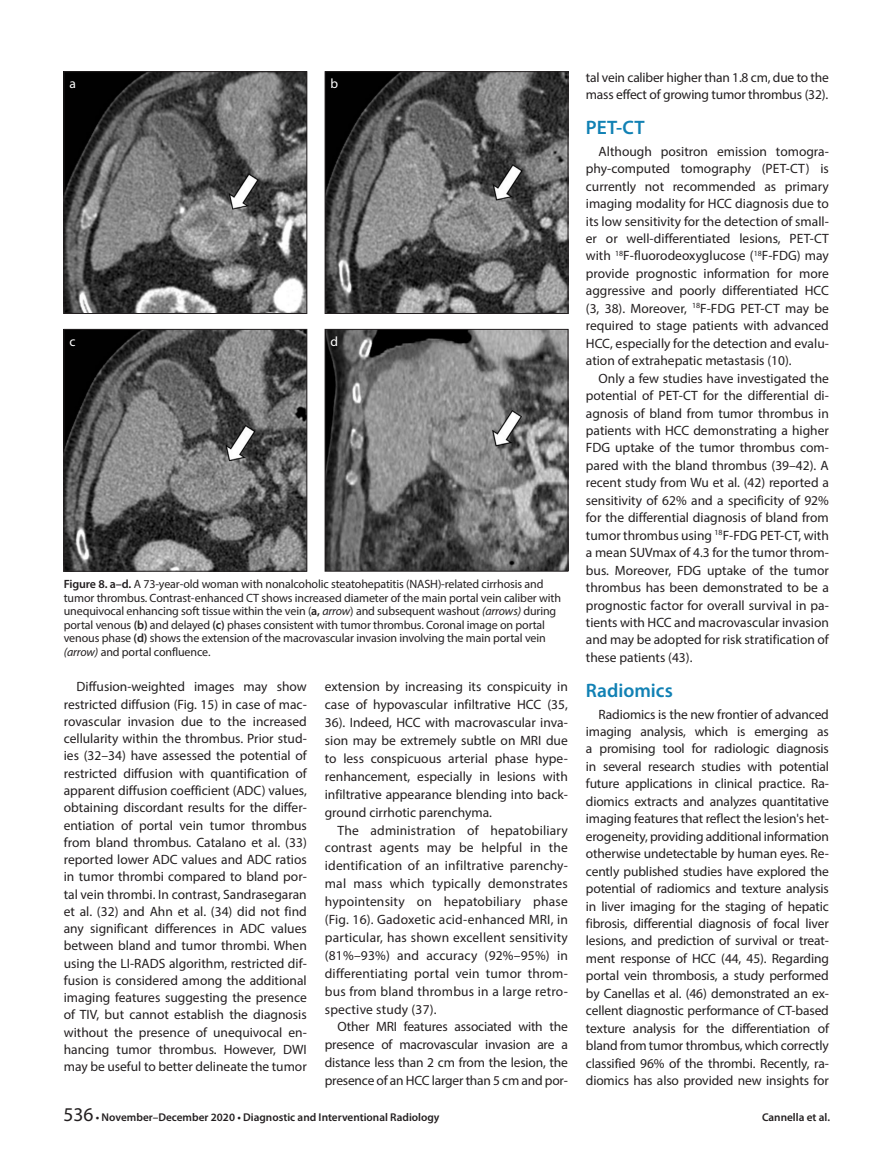
<style>
.page{position:relative;width:893px;height:1170px;background:#fff}
.page>*{position:absolute;margin:0;border:0;box-sizing:border-box;transform-origin:0 0}
.Heading_1{font:600 19.5px "Myriad Pro";color:#1181b4}
.t1{font:13.5px/17.4px "Myriad Pro";color:#231f20;text-align:justify}
.t2{font:13.5px "Myriad Pro";color:#fff}
.t3{font:12px/13.5px "Myriad Pro";letter-spacing:-.01em;color:#231f20}
.t4{font:600 11.25px "Myriad Pro";color:#231f20}
.s1{font-weight:600}
.s2{font-style:italic}
.s3{font-weight:400;font-size:19.5px}
</style>
<div class="page">
<img style="left:66px;top:331px;width:239px;height:238px">
<div style="left:64px;top:329px;width:243px;height:242px;border:1px solid #231f20"></div>
<img style="left:66px;top:73px;width:239px;height:238px">
<div style="left:64px;top:71px;width:243px;height:242px;border:1px solid #231f20"></div>
<img style="left:327px;top:331px;width:239px;height:238px">
<div style="left:325px;top:329px;width:243px;height:242px;border:1px solid #231f20"></div>
<img style="left:327px;top:73px;width:239px;height:238px">
<div style="left:325px;top:71px;width:243px;height:242px;border:1px solid #231f20"></div>
<p class="t2" style="left:70px;top:75px;width:8px">a</p>
<p class="t2" style="left:70px;top:333px;width:8px">c</p>
<p class="t2" style="left:330px;top:75px;width:9px">b</p>
<p class="t2" style="left:330px;top:333px;width:9px">d</p>
<p class="t3" style="left:64px;top:577px;width:499px"><span class="s1">Figure 8. a–d.</span> A 73-year-old woman with nonalcoholic steatohepatitis (NASH)-related cirrhosis and tumor thrombus. Contrast-enhanced CT shows increased diameter of the main portal vein caliber with unequivocal enhancing soft tissue within the vein (<span class="s1">a,</span> <span class="s2">arrow</span>) and subsequent washout <span class="s2">(arrows)</span> during portal venous <span class="s1">(b)</span> and delayed <span class="s1">(c)</span> phases consistent with tumor thrombus. Coronal image on portal venous phase <span class="s1">(d)</span> shows the extension of the macrovascular invasion involving the main portal vein <span class="s2">(arrow)</span> and portal confluence.</p>
<p class="t1" style="left:64px;top:678px;width:245px;text-indent:13px">Diffusion-weighted images may show restricted diffusion (Fig. 15) in case of mac&shy;rovascular invasion due to the increased cellularity within the thrombus. Prior stud&shy;ies (32–34) have assessed the potential of restricted diffusion with quantification of apparent diffusion coefficient (ADC) values, obtaining discordant results for the differ&shy;entiation of portal vein tumor thrombus from bland thrombus. Catalano et al. (33) reported lower ADC values and ADC ratios in tumor thrombi compared to bland por&shy;tal vein thrombi. In contrast, Sandrasegaran et al. (32) and Ahn et al. (34) did not find any significant differences in ADC values between bland and tumor thrombi. When using the LI-RADS algorithm, restricted dif&shy;fusion is considered among the additional imaging features suggesting the presence of TIV, but cannot establish the diagnosis without the presence of unequivocal en&shy;hancing tumor thrombus. However, DWI may be useful to better delineate the tumor</p>
<p class="t1" style="left:325px;top:677px;width:245px;line-height:17.9px">extension by increasing its conspicuity in case of hypovascular infiltrative HCC (35, 36). Indeed, HCC with macrovascular inva&shy;sion may be extremely subtle on MRI due to less conspicuous arterial phase hype&shy;renhancement, especially in lesions with infiltrative appearance blending into back&shy;ground cirrhotic parenchyma.</p>
<p class="t1" style="left:325px;top:820px;width:245px;line-height:17.9px;text-indent:13px">The administration of hepatobiliary contrast agents may be helpful in the identification of an infiltrative parenchy&shy;mal mass which typically demonstrates hypointensity on hepatobiliary phase (Fig. 16). Gadoxetic acid-enhanced MRI, in particular, has shown excellent sensitivity (81%–93%) and accuracy (92%–95%) in differentiating portal vein tumor throm&shy;bus from bland thrombus in a large retro&shy;spective study (37).</p>
<p class="t1" style="left:325px;top:1017px;width:245px;line-height:17.9px;text-indent:13px">Other MRI features associated with the presence of macrovascular invasion are a distance less than 2 cm from the lesion, the presence of an HCC larger than 5 cm and por-</p>
<p class="t1" style="left:586px;top:68px;width:245px">tal vein caliber higher than 1.8 cm, due to the mass effect of growing tumor thrombus (32).</p>
<p class="Heading_1" style="left:586px;top:115px;width:60px">PET-CT</p>
<p class="t1" style="left:586px;top:142px;width:245px;text-indent:13px">Although positron emission tomogra&shy;phy-computed tomography (PET-CT) is currently not recommended as primary imaging modality for HCC diagnosis due to its low sensitivity for the detection of small&shy;er or well-differentiated lesions, PET-CT with <sup>18</sup>F-fluorodeoxyglucose (<sup>18</sup>F-FDG) may provide prognostic information for more aggressive and poorly differentiated HCC (3, 38). Moreover, <sup>18</sup>F-FDG PET-CT may be required to stage patients with advanced HCC, especially for the detection and evalu&shy;ation of extrahepatic metastasis (10).</p>
<p class="t1" style="left:586px;top:369px;width:245px;text-indent:13px">Only a few studies have investigated the potential of PET-CT for the differential di&shy;agnosis of bland from tumor thrombus in patients with HCC demonstrating a higher FDG uptake of the tumor thrombus com&shy;pared with the bland thrombus (39–42). A recent study from Wu et al. (42) reported a sensitivity of 62% and a specificity of 92% for the differential diagnosis of bland from tumor thrombus using <sup>18</sup>F-FDG PET-CT, with a mean SUVmax of 4.3 for the tumor throm&shy;bus. Moreover, FDG uptake of the tumor thrombus has been demonstrated to be a prognostic factor for overall survival in pa&shy;tients with HCC and macrovascular invasion and may be adopted for risk stratification of these patients (43).</p>
<p class="Heading_1" style="left:586px;top:677px;width:88px">Radiomics</p>
<p class="t1" style="left:586px;top:705px;width:245px;text-indent:13px">Radiomics is the new frontier of advanced imaging analysis, which is emerging as a promising tool for radiologic diagnosis in several research studies with potential future applications in clinical practice. Ra&shy;diomics extracts and analyzes quantitative imaging features that reflect the lesion's het&shy;erogeneity, providing additional information otherwise undetectable by human eyes. Re&shy;cently published studies have explored the potential of radiomics and texture analysis in liver imaging for the staging of hepatic fibrosis, differential diagnosis of focal liver lesions, and prediction of survival or treat&shy;ment response of HCC (44, 45). Regarding portal vein thrombosis, a study performed by Canellas et al. (46) demonstrated an ex&shy;cellent diagnostic performance of CT-based texture analysis for the differentiation of bland from tumor thrombus, which correctly classified 96% of the thrombi. Recently, ra&shy;diomics has also provided new insights for</p>
<p class="t4" style="left:63px;top:1109px;width:378px"><span class="s3">536</span> • November–December 2020 • Diagnostic and Interventional Radiology</p>
<p class="t4" style="left:762px;top:1109px;width:69px">Cannella et al.</p>
</div>
